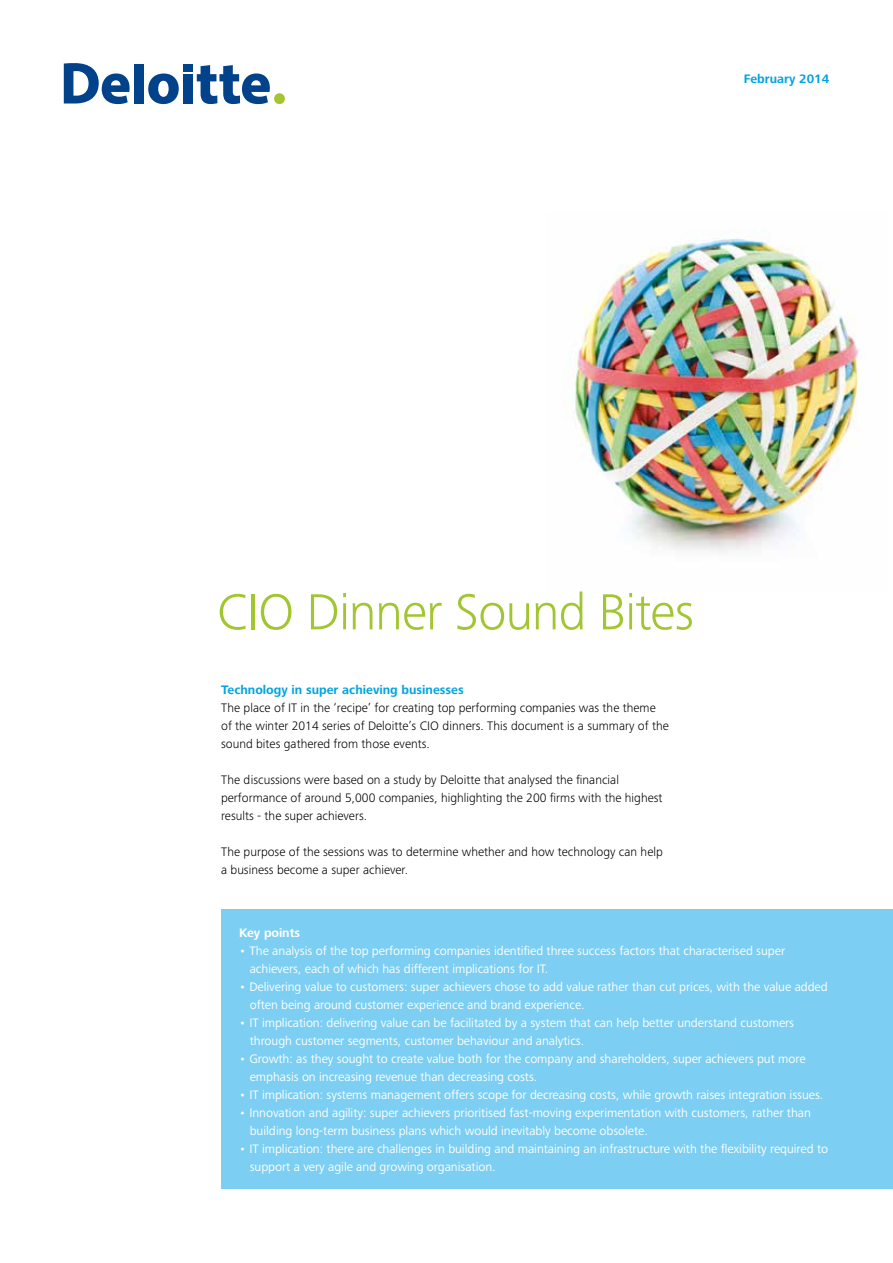
<style>
.page{position:relative;width:893px;height:1263px;background:#fff}
.page>*{position:absolute;margin:0;border:0;box-sizing:border-box;transform-origin:0 0}
.t1{font:300 52.5px "Frutiger Next Pro";letter-spacing:-.015em;color:#a2c632}
.t2{font:12.75px/18px "Frutiger Next Pro";letter-spacing:-.005em;color:#fff}
.t3{font:300 12.75px/18px "Frutiger Next Pro";color:#000}
.t4{font:700 12.75px "Frutiger Next Pro";color:#00a3e2}
.t5{font:700 12.75px "Frutiger Next Pro";letter-spacing:-.005em;color:#fff}
</style>
<div class="page">
<img style="left:572px;top:230px;width:287px;height:322px">
<div style="left:134px;top:64px;width:10px;height:39px;background:#01428b"></div>
<svg style="left:148px;top:74px;width:31px;height:30px"></svg>
<div style="left:183px;top:74px;width:10px;height:29px;background:#01428b"></div>
<div style="left:183px;top:64px;width:10px;height:7px;background:#01428b"></div>
<svg style="left:197px;top:65px;width:73px;height:39px"></svg>
<div style="left:274px;top:93px;width:11px;height:11px;background:#a2c632;border-radius:50%"></div>
<svg style="left:64px;top:63px;width:66px;height:41px"></svg>
<div style="left:221px;top:909px;width:672px;height:279px;background:#7ccef3"></div>
<p class="t4" style="left:744px;top:72px;width:87px">February 2014</p>
<h1 class="t1" style="left:217px;top:582px;width:479px">CIO Dinner Sound Bites</h1>
<p class="t4" style="left:221px;top:683px;width:244px">Technology in super achieving businesses</p>
<p class="t3" style="left:221px;top:699px;width:449px">The place of IT in the ‘recipe’ for creating top performing companies was the theme of the winter 2014 series of Deloitte’s CIO dinners. This document is a summary of the sound bites gathered from those events.</p>
<p class="t3" style="left:221px;top:771px;width:443px">The discussions were based on a study by Deloitte that analysed the financial performance of around 5,000 companies, highlighting the 200 firms with the highest results - the super achievers.</p>
<p class="t3" style="left:221px;top:843px;width:443px">The purpose of the sessions was to determine whether and how technology can help a business become a super achiever.</p>
<p class="t5" style="left:239px;top:925px;width:63px">Key points</p>
<p class="t2" style="left:250px;top:941px;width:537px;text-indent:-11px">• The analysis of the top performing companies identified three success factors that characterised super achievers, each of which has different implications for IT.</p>
<p class="t2" style="left:250px;top:977px;width:579px;text-indent:-11px">• Delivering value to customers: super achievers chose to add value rather than cut prices, with the value added often being around customer experience and brand experience.</p>
<p class="t2" style="left:250px;top:1013px;width:546px;text-indent:-11px">• IT implication: delivering value can be facilitated by a system that can help better understand customers through customer segments, customer behaviour and analytics.</p>
<p class="t2" style="left:250px;top:1049px;width:557px;text-indent:-11px">• Growth: as they sought to create value both for the company and shareholders, super achievers put more emphasis on increasing revenue than decreasing costs.</p>
<p class="t2" style="left:239px;top:1085px;width:586px">• IT implication: systems management offers scope for decreasing costs, while growth raises integration issues.</p>
<p class="t2" style="left:250px;top:1103px;width:563px;text-indent:-11px">• Innovation and agility: super achievers prioritised fast-moving experimentation with customers, rather than building long-term business plans which would inevitably become obsolete.</p>
<p class="t2" style="left:250px;top:1139px;width:580px;text-indent:-11px">• IT implication: there are challenges in building and maintaining an infrastructure with the flexibility required to support a very agile and growing organisation.</p>
</div>
